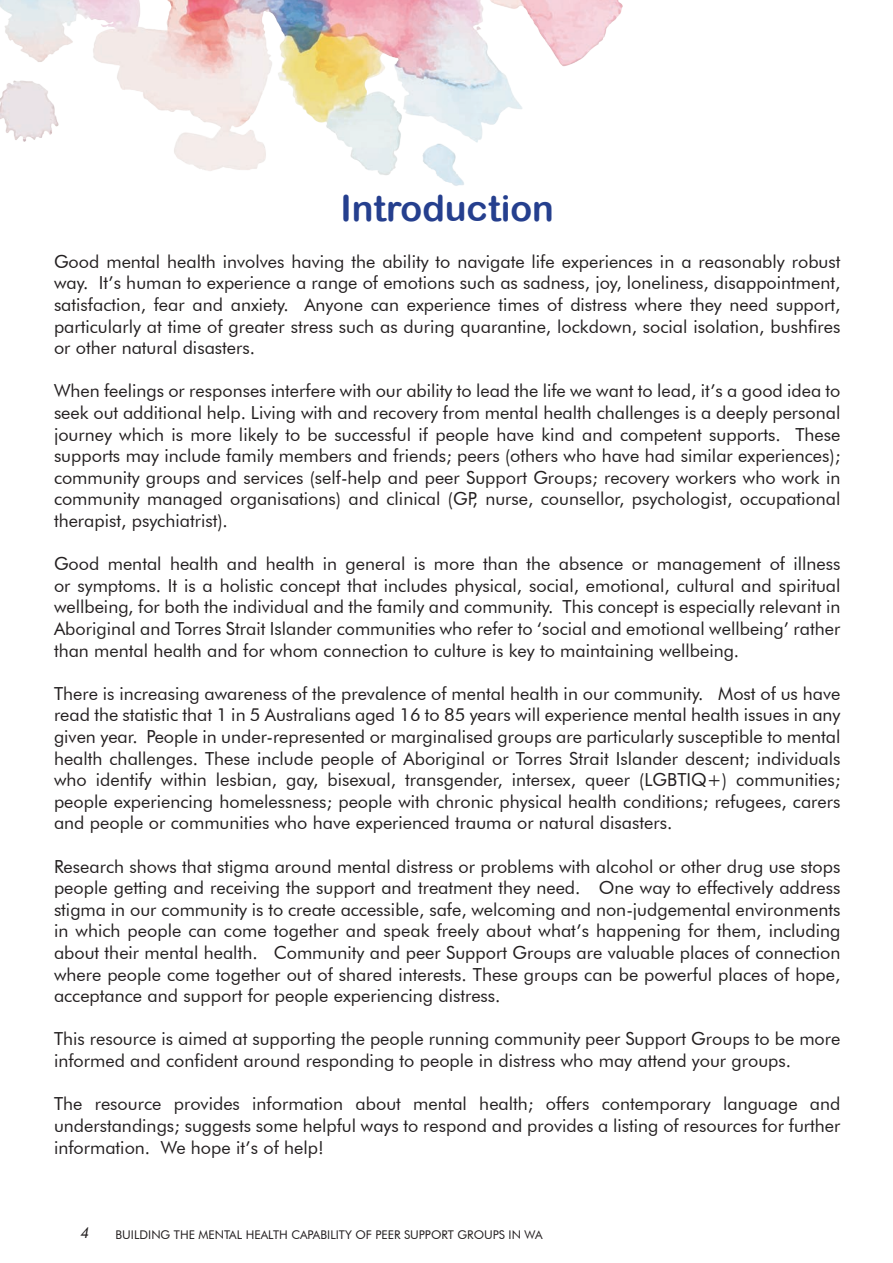
<style>
.page{position:relative;width:893px;height:1263px;background:#fff}
.page>*{position:absolute;margin:0;border:0;box-sizing:border-box;transform-origin:0 0}
.t1{font:36px "Arial Rounded MT Bold";color:#253f8e}
.t2{font:18px/21.6px "Futura BT";color:#231f20;text-align:justify}
.t3{font:italic 15px "Futura BT";color:#231f20}
.t4{font:12px "Futura BT";color:#231f20}
</style>
<div class="page">
<img style="left:0;top:0;width:623px;height:186px">
<p class="t1" style="left:340px;top:187px;width:215px">Introduction</p>
<p class="t2" style="left:54px;top:250px;width:788px">Good mental health involves having the ability to navigate life experiences in a reasonably robust way. It’s human to experience a range of emotions such as sadness, joy, loneliness, disappointment, satisfaction, fear and anxiety. Anyone can experience times of distress where they need support, particularly at time of greater stress such as during quarantine, lockdown, social isolation, bushfires or other natural disasters.</p>
<p class="t2" style="left:54px;top:380px;width:788px">When feelings or responses interfere with our ability to lead the life we want to lead, it’s a good idea to seek out additional help. Living with and recovery from mental health challenges is a deeply personal journey which is more likely to be successful if people have kind and competent supports. These supports may include family members and friends; peers (others who have had similar experiences); community groups and services (self-help and peer Support Groups; recovery workers who work in community managed organisations) and clinical (GP, nurse, counsellor, psychologist, occupational therapist, psychiatrist).</p>
<p class="t2" style="left:54px;top:553px;width:788px">Good mental health and health in general is more than the absence or management of illness or symptoms. It is a holistic concept that includes physical, social, emotional, cultural and spiritual wellbeing, for both the individual and the family and community. This concept is especially relevant in Aboriginal and Torres Strait Islander communities who refer to ‘social and emotional wellbeing’ rather than mental health and for whom connection to culture is key to maintaining wellbeing.</p>
<p class="t2" style="left:54px;top:682px;width:788px">There is increasing awareness of the prevalence of mental health in our community. Most of us have read the statistic that 1 in 5 Australians aged 16 to 85 years will experience mental health issues in any given year. People in under-represented or marginalised groups are particularly susceptible to mental health challenges. These include people of Aboriginal or Torres Strait Islander descent; individuals who identify within lesbian, gay, bisexual, transgender, intersex, queer (LGBTIQ+) communities; people experiencing homelessness; people with chronic physical health conditions; refugees, carers and people or communities who have experienced trauma or natural disasters.</p>
<p class="t2" style="left:54px;top:855px;width:788px">Research shows that stigma around mental distress or problems with alcohol or other drug use stops people getting and receiving the support and treatment they need. One way to effectively address stigma in our community is to create accessible, safe, welcoming and non-judgemental environments in which people can come together and speak freely about what’s happening for them, including about their mental health. Community and peer Support Groups are valuable places of connection where people come together out of shared interests. These groups can be powerful places of hope, acceptance and support for people experiencing distress.</p>
<p class="t2" style="left:54px;top:1028px;width:788px">This resource is aimed at supporting the people running community peer Support Groups to be more informed and confident around responding to people in distress who may attend your groups.</p>
<p class="t2" style="left:54px;top:1093px;width:788px">The resource provides information about mental health; offers contemporary language and understandings; suggests some helpful ways to respond and provides a listing of resources for further information. We hope it’s of help!</p>
<p class="t3" style="left:80px;top:1224px;width:14px">4</p>
<p class="t4" style="left:116px;top:1227px;width:429px">BUILDING THE MENTAL HEALTH CAPABILITY OF PEER SUPPORT GROUPS IN WA</p>
</div>
